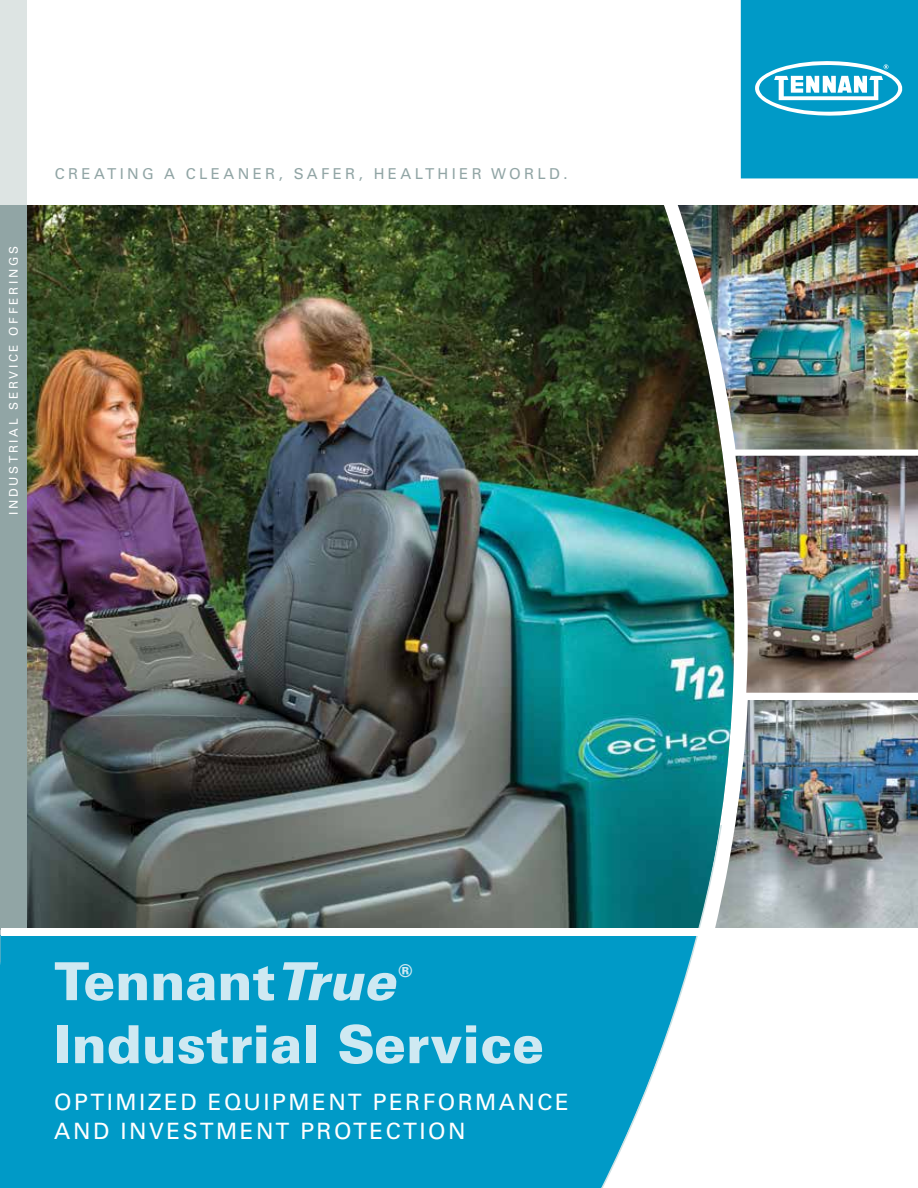
<style>
.page{position:relative;width:918px;height:1188px;background:#fff}
.page>*{position:absolute;margin:0;border:0;box-sizing:border-box;transform-origin:0 0}
.t1{font:900 52.5px "Univers LT Std";color:#cfe9f2}
.t2{font:22.5px/28.5px "Univers LT Std";letter-spacing:.11em;color:#fff}
.t3{font:900 17.55px "Univers LT Std";color:#cfe9f2}
.t4{font:15px "Univers LT Std";letter-spacing:.225em;color:#91a5a5}
.t5{font:12px "Univers LT Std";letter-spacing:.225em;color:#fff}
.s1{font-style:italic}
</style>
<div class="page">
<div style="left:0;top:648px;width:705px;height:540px;background:#009ac7"></div>
<img style="left:27px;top:205px;width:642px;height:723px">
<div style="left:0;top:205px;width:27px;height:725px;background:#91a5a5"></div>
<svg style="left:600px;top:823px;width:113px;height:365px"></svg>
<img style="left:669px;top:205px;width:73px;height:622px">
<img style="left:678px;top:205px;width:240px;height:245px">
<img style="left:735px;top:456px;width:183px;height:237px">
<img style="left:714px;top:700px;width:204px;height:228px">
<div style="left:0;top:0;width:27px;height:205px;background:#dde4e3"></div>
<svg style="left:741px;top:0;width:177px;height:178px;background:#16a2cb"></svg>
<div style="left:1px;top:928px;width:917px;height:8px;background:#fff"></div>
<p class="t5" style="left:6px;top:515px;width:271px;rotate:-90deg">INDUSTRIAL SERVICE OFFERINGS</p>
<p class="t4" style="left:55px;top:165px;width:514px">CREATING A CLEANER, SAFER, HEALTHIER WORLD.</p>
<h1 class="t1" style="left:54px;top:948px;width:342px">Tennant<span class="s1">True</span></h1>
<p class="t3" style="left:398px;top:959px;width:15px">®</p>
<h1 class="t1" style="left:54px;top:1011px;width:491px">Industrial Service</h1>
<p class="t2" style="left:54px;top:1088px;width:516px">OPTIMIZED EQUIPMENT PERFORMANCE<br>AND INVESTMENT PROTECTION</p>
</div>
